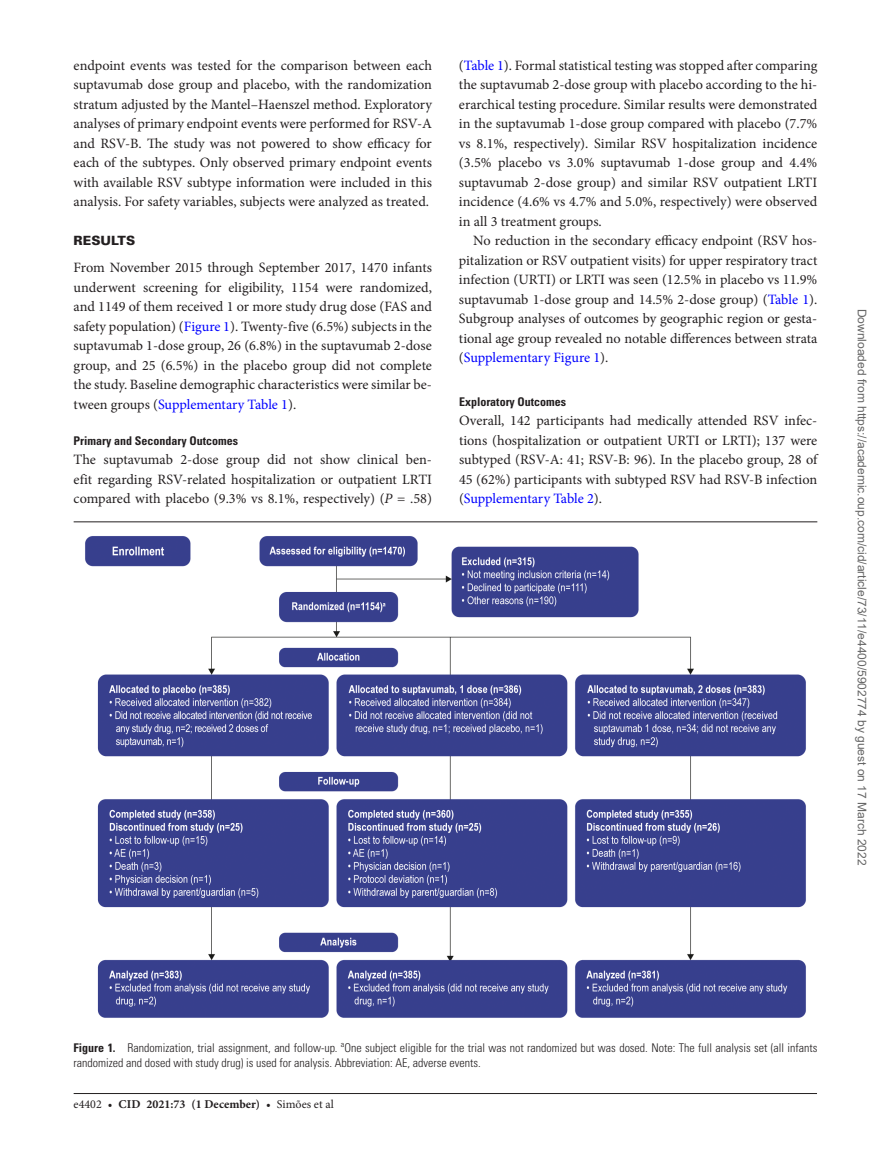
<style>
.page{position:relative;width:891px;height:1174px;background:#fff}
.page>*{position:absolute;margin:0;border:0;box-sizing:border-box;transform-origin:0 0}
.t1{font:14.25px/19.5px "Minion Pro";color:#231f20;text-align:justify}
.t2{font:900 12.75px "Univers LT Std";color:#231f20}
.t3{font:300 condensed 12px/15px "Univers LT Std";color:#231f20}
.t4{font:12px "Arial";color:#666}
.t5{font:700 condensed 12px "Univers LT Std";color:#231f20}
.t6{font:700 12px "Minion Pro";color:#231f20}
.s1{color:#00f}
.s2{font-style:italic}
.s3{font-weight:700}
.s4{font-weight:400}
</style>
<div class="page">
<hr style="left:74px;top:1093px;width:743px;height:1px;background:#231f20">
<hr style="left:74px;top:521px;width:743px;height:1px;background:#231f20">
<img style="left:85px;top:536px;width:721px;height:482px">
<p class="t1" style="left:74px;top:55px;width:360px">endpoint events was tested for the comparison between each suptavumab dose group and placebo, with the randomization stratum adjusted by the Mantel–Haenszel method. Exploratory analyses of primary endpoint events were performed for RSV-A and RSV-B. The study was not powered to show efficacy for each of the subtypes. Only observed primary endpoint events with available RSV subtype information were included in this analysis. For safety variables, subjects were analyzed as treated.</p>
<p class="t2" style="left:74px;top:233px;width:63px">RESULTS</p>
<p class="t1" style="left:74px;top:258px;width:360px">From November 2015 through September 2017, 1470 infants underwent screening for eligibility, 1154 were randomized, and 1149 of them received 1 or more study drug dose (FAS and safety population) (<span class="s1">Figure 1</span>). Twenty-five (6.5%) subjects in the suptavumab 1-dose group, 26 (6.8%) in the suptavumab 2-dose group, and 25 (6.5%) in the placebo group did not complete the study. Baseline demographic characteristics were similar be&shy;tween groups (<span class="s1">Supplementary Table 1</span>).</p>
<p class="t5" style="left:74px;top:433px;width:166px">Primary and Secondary Outcomes</p>
<p class="t1" style="left:74px;top:450px;width:360px">The suptavumab 2-dose group did not show clinical ben&shy;efit regarding RSV-related hospitalization or outpatient LRTI compared with placebo (9.3% vs 8.1%, respectively) (<span class="s2">P</span> = .58)</p>
<p class="t1" style="left:459px;top:55px;width:360px">(<span class="s1">Table 1</span>). Formal statistical testing was stopped after comparing the suptavumab 2-dose group with placebo according to the hi&shy;erarchical testing procedure. Similar results were demonstrated in the suptavumab 1-dose group compared with placebo (7.7% vs 8.1%, respectively). Similar RSV hospitalization incidence (3.5% placebo vs 3.0% suptavumab 1-dose group and 4.4% suptavumab 2-dose group) and similar RSV outpatient LRTI incidence (4.6% vs 4.7% and 5.0%, respectively) were observed in all 3 treatment groups.</p>
<p class="t1" style="left:459px;top:231px;width:360px;text-indent:14px">No reduction in the secondary efficacy endpoint (RSV hos&shy;pitalization or RSV outpatient visits) for upper respiratory tract infection (URTI) or LRTI was seen (12.5% in placebo vs 11.9% suptavumab 1-dose group and 14.5% 2-dose group) (<span class="s1">Table 1</span>).<br>Subgroup analyses of outcomes by geographic region or gesta&shy;tional age group revealed no notable differences between strata (<span class="s1">Supplementary Figure 1</span>).</p>
<p class="t5" style="left:459px;top:394px;width:109px">Exploratory Outcomes</p>
<p class="t1" style="left:459px;top:411px;width:360px">Overall, 142 participants had medically attended RSV infec&shy;tions (hospitalization or outpatient URTI or LRTI); 137 were subtyped (RSV-A: 41; RSV-B: 96). In the placebo group, 28 of 45 (62%) participants with subtyped RSV had RSV-B infection (<span class="s1">Supplementary Table 2</span>).</p>
<p class="t4" style="left:866px;top:309px;width:558px;rotate:90deg">Downloaded from https://academic.oup.com/cid/article/73/11/e4400/5902774 by guest on 17 March 2022</p>
<p class="t3" style="left:74px;top:1041px;width:745px"><span class="s3">Figure 1.</span> Randomization, trial assignment, and follow-up. <sup>a</sup>One subject eligible for the trial was not randomized but was dosed. Note: The full analysis set (all infants randomized and dosed with study drug) is used for analysis. Abbreviation: AE, adverse events.</p>
<p class="t6" style="left:74px;top:1095px;width:262px"><span class="s4">e4402 •</span> cid 2021:73 (1 December) <span class="s4">• Simões et al</span></p>
</div>
